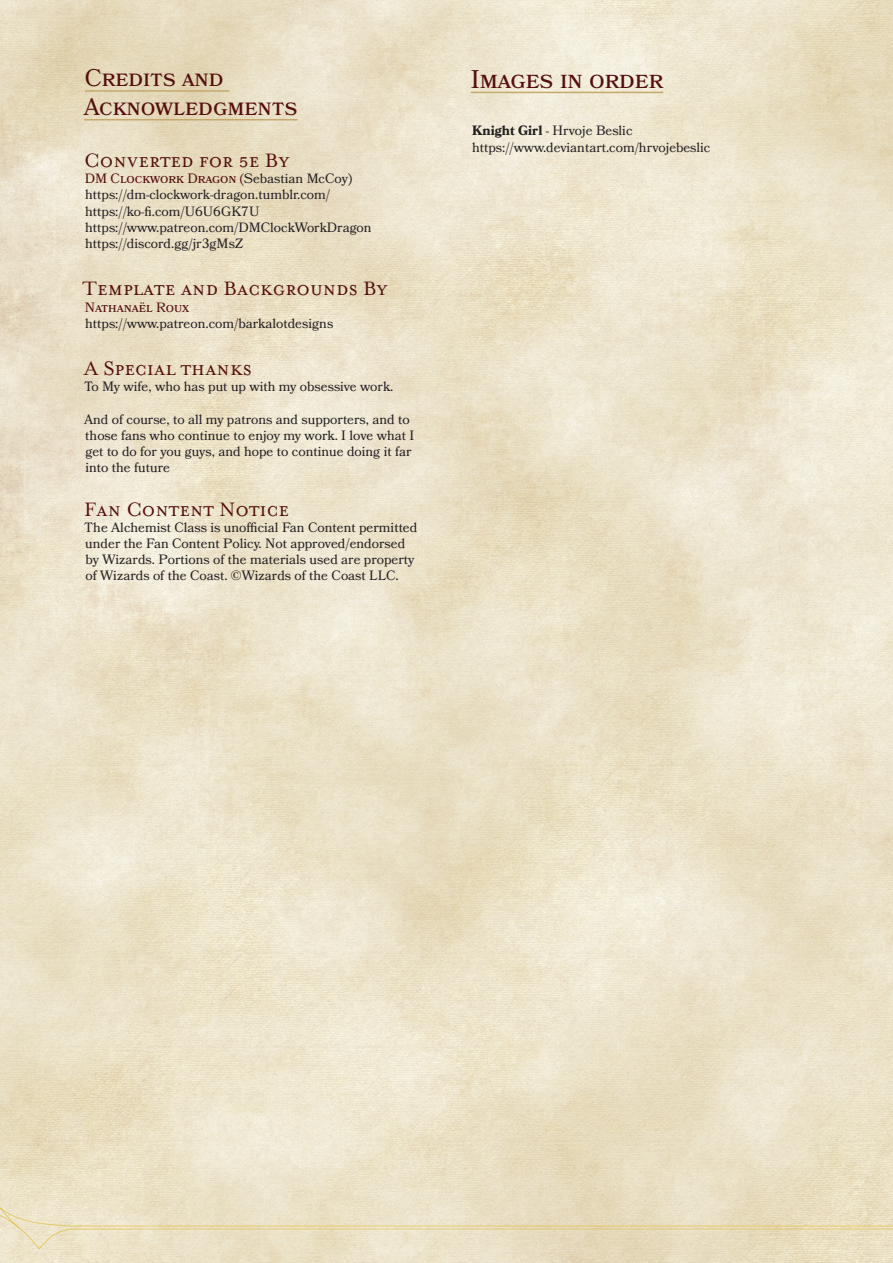
<style>
.page{position:relative;width:893px;height:1263px;background:#fff}
.page>*{position:absolute;margin:0;border:0;box-sizing:border-box;transform-origin:0 0}
.PHB_CatTitle{font:25.5px "Bookmania";color:#530e0d}
.PHB_CatTitle-2{font:24px/28.8px "Bookmania";color:#530e0d}
.PHB_Subclass_Title{font:22.5px "Mr.Eaves Small Caps";color:#530e0d}
.PHB{font:13.5px/16.2px "Bookmania";color:#231f20}
.PHB_Subclass_Title-2{font:13.5px/16.2px "Bookmania";color:#231f20}
.PHB_SubCat{font:13.5px "Bookmania";color:#530e0d}
.s1{color:#231f20}
.s2{font-weight:700}
</style>
<div class="page">
<img style="left:0;top:0;width:893px;height:1263px">
<hr style="left:471px;top:92px;width:192px;height:1px;background:#c4a96d">
<hr style="left:85px;top:90px;width:144px;height:2px;background:#c4a96d">
<hr style="left:84px;top:119px;width:214px;height:1px;background:#c4a96d">
<p class="PHB_CatTitle-2" style="left:84px;top:64px;width:215px">Credits and<br>Acknowledgments</p>
<p class="PHB_Subclass_Title" style="left:84px;top:149px;width:206px">Converted for 5e By</p>
<p class="PHB_SubCat" style="left:85px;top:171px;width:269px">DM Clockwork Dragon (<span class="s1">Sebastian McCoy)</span></p>
<p class="PHB" style="left:85px;top:187px;width:246px">https://dm-clockwork-dragon.tumblr.com/</p>
<p class="PHB" style="left:85px;top:203px;width:176px">https://ko-fi.com/U6U6GK7U</p>
<p class="PHB" style="left:85px;top:219px;width:288px">https://www.patreon.com/DMClockWorkDragon</p>
<p class="PHB" style="left:85px;top:235px;width:160px">https://discord.gg/jr3gMsZ</p>
<p class="PHB_Subclass_Title" style="left:83px;top:277px;width:306px">Template and Backgrounds By</p>
<p class="PHB_SubCat" style="left:85px;top:299px;width:106px">Nathanaël Roux</p>
<p class="PHB" style="left:85px;top:315px;width:250px">https://www.patreon.com/barkalotdesigns</p>
<p class="PHB_Subclass_Title" style="left:84px;top:357px;width:169px">A Special thanks</p>
<p class="PHB_Subclass_Title-2" style="left:84px;top:379px;width:311px">To My wife, who has put up with my obsessive work.</p>
<p class="PHB_Subclass_Title-2" style="left:84px;top:411px;width:332px">And of course, to all my patrons and supporters, and to those fans who continue to enjoy my work. I love what I get to do for you guys, and hope to continue doing it far into the future</p>
<p class="PHB_Subclass_Title" style="left:84px;top:497px;width:206px">Fan Content Notice</p>
<p class="PHB" style="left:84px;top:519px;width:335px">The Alchemist Class is unofficial Fan Content permitted under the Fan Content Policy. Not approved/endorsed by Wizards. Portions of the materials used are property of Wizards of the Coast. ©Wizards of the Coast LLC.</p>
<p class="PHB_CatTitle" style="left:471px;top:64px;width:194px">Images in order</p>
<p class="PHB" style="left:472px;top:122px;width:162px"><span class="s2">Knight Girl</span> - Hrvoje Beslic</p>
<p class="PHB" style="left:472px;top:140px;width:240px">https://www.deviantart.com/hrvojebeslic</p>
</div>
